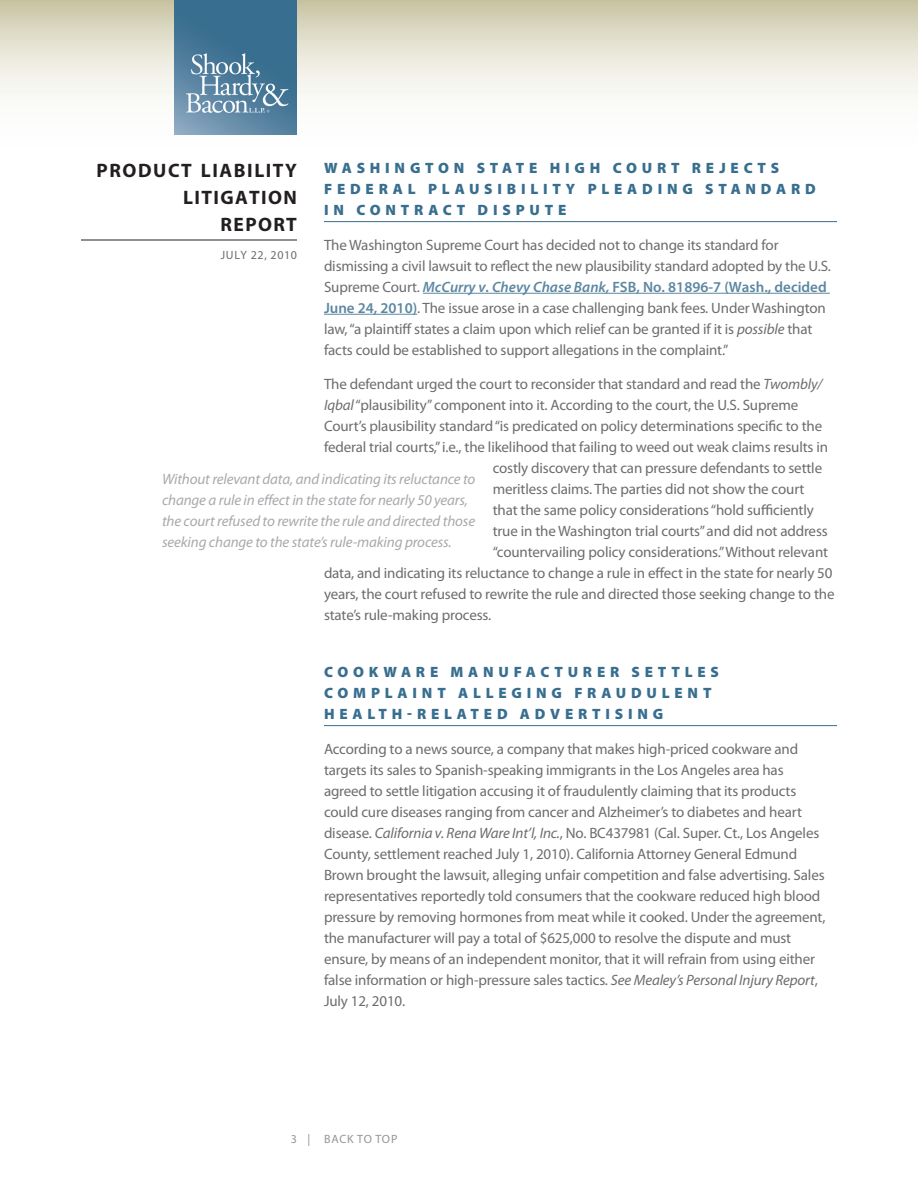
<style>
.page{position:relative;width:918px;height:1188px;background:#fff}
.page>*{position:absolute;margin:0;border:0;box-sizing:border-box;transform-origin:0 0}
.t1{font:700 19.5px/27px "Myriad Pro";letter-spacing:.075em;color:#231f20;text-align:right}
.Body{font:15px/21px "Myriad Pro";letter-spacing:-.01em;color:#6c6d70}
.PullQuote{font:italic 15px/21px "Myriad Pro";letter-spacing:-.01em;color:#a8a9ad}
.Head{font:900 15px/21px "Myriad Pro";letter-spacing:.32em;color:#386e8f}
.t2{font:12px "Myriad Pro";letter-spacing:.05em;color:#6c6d70}
.t3{font:12px "Myriad Pro";letter-spacing:.06em;color:#939598}
.s1{font-weight:600;font-style:italic;color:#5c87a1}
.s2{font-weight:600;color:#5c87a1}
.s3{font-style:italic}
</style>
<div class="page">
<svg style="left:0;top:0;width:918px;height:135px"></svg>
<hr style="left:81px;top:240px;width:216px;height:1px;background:#231f20">
<img style="left:175px;top:0;width:122px;height:135px">
<hr style="left:324px;top:221px;width:513px;height:1px;background:#386e8f">
<hr style="left:423px;top:293px;width:407px;height:1px;background:#5c87a1">
<hr style="left:324px;top:314px;width:93px;height:1px;background:#5c87a1">
<hr style="left:324px;top:725px;width:513px;height:1px;background:#386e8f">
<p class="Head" style="left:324px;top:158px;width:493px">WASHINGTON STATE HIGH COURT REJECTS<br>FEDERAL PLAUSIBILITY PLEADING STANDARD<br>IN CONTRACT DISPUTE</p>
<p class="Body" style="left:324px;top:235px;width:509px">The Washington Supreme Court has decided not to change its standard for dismissing a civil lawsuit to reflect the new plausibility standard adopted by the U.S.<br>Supreme Court. <span class="s1">McCurry v. Chevy Chase Bank,</span> <span class="s2">FSB, No. 81896-7 (Wash., decided June 24, 2010)</span>. The issue arose in a case challenging bank fees. Under Washington law, “a plaintiff states a claim upon which relief can be granted if it is <span class="s3">possible</span> that facts could be established to support allegations in the complaint.”</p>
<p class="Body" style="left:324px;top:374px;width:500px">The defendant urged the court to reconsider that standard and read the <span class="s3">Twombly/</span></p>
<p class="Body" style="left:324px;top:395px;width:476px"><span class="s3">Iqbal</span> “plausibility” component into it. According to the court, the U.S. Supreme</p>
<p class="Body" style="left:324px;top:416px;width:500px">Court’s plausibility standard “is predicated on policy determinations specific to the</p>
<p class="Body" style="left:324px;top:437px;width:506px">federal trial courts,” i.e., the likelihood that failing to weed out weak claims results in</p>
<p class="Body" style="left:493px;top:458px;width:331px">costly discovery that can pressure defendants to settle</p>
<p class="Body" style="left:493px;top:479px;width:313px">meritless claims. The parties did not show the court</p>
<p class="Body" style="left:493px;top:500px;width:323px">that the same policy considerations “hold sufficiently</p>
<p class="Body" style="left:493px;top:521px;width:337px">true in the Washington trial courts” and did not address</p>
<p class="Body" style="left:493px;top:542px;width:337px">“countervailing policy considerations.” Without relevant</p>
<p class="Body" style="left:324px;top:563px;width:510px">data, and indicating its reluctance to change a rule in effect in the state for nearly 50</p>
<p class="Body" style="left:324px;top:584px;width:512px">years, the court refused to rewrite the rule and directed those seeking change to the</p>
<p class="Body" style="left:324px;top:605px;width:169px">state’s rule-making process.</p>
<h1 class="t1" style="left:97px;top:157px;width:202px">PRODUCT LIABILITY<br>LITIGATION<br>REPORT</h1>
<p class="t2" style="left:221px;top:249px;width:78px">JULY 22, 2010</p>
<p class="PullQuote" style="left:162px;top:469px;width:315px">Without relevant data, and indicating its reluctance to change a rule in effect in the state for nearly 50 years, the court refused to rewrite the rule and directed those seeking change to the state’s rule-making process.</p>
<p class="Head" style="left:324px;top:662px;width:396px">COOKWARE MANUFACTURER SETTLES<br>COMPLAINT ALLEGING FRAUDULENT<br>HEALTH-RELATED ADVERTISING</p>
<p class="Body" style="left:324px;top:739px;width:503px">According to a news source, a company that makes high-priced cookware and targets its sales to Spanish-speaking immigrants in the Los Angeles area has agreed to settle litigation accusing it of fraudulently claiming that its products could cure diseases ranging from cancer and Alzheimer’s to diabetes and heart disease. <span class="s3">California v. Rena Ware Int’l, Inc.</span>, No. BC437981 (Cal. Super. Ct., Los Angeles County, settlement reached July 1, 2010). California Attorney General Edmund Brown brought the lawsuit, alleging unfair competition and false advertising. Sales representatives reportedly told consumers that the cookware reduced high blood pressure by removing hormones from meat while it cooked. Under the agreement, the manufacturer will pay a total of $625,000 to resolve the dispute and must ensure, by means of an independent monitor, that it will refrain from using either false information or high-pressure sales tactics. <span class="s3">See Mealey’s Personal Injury Report</span>, July 12, 2010.</p>
<p class="t3" style="left:291px;top:1132px;width:108px">3 | BACK TO TOP</p>
</div>
